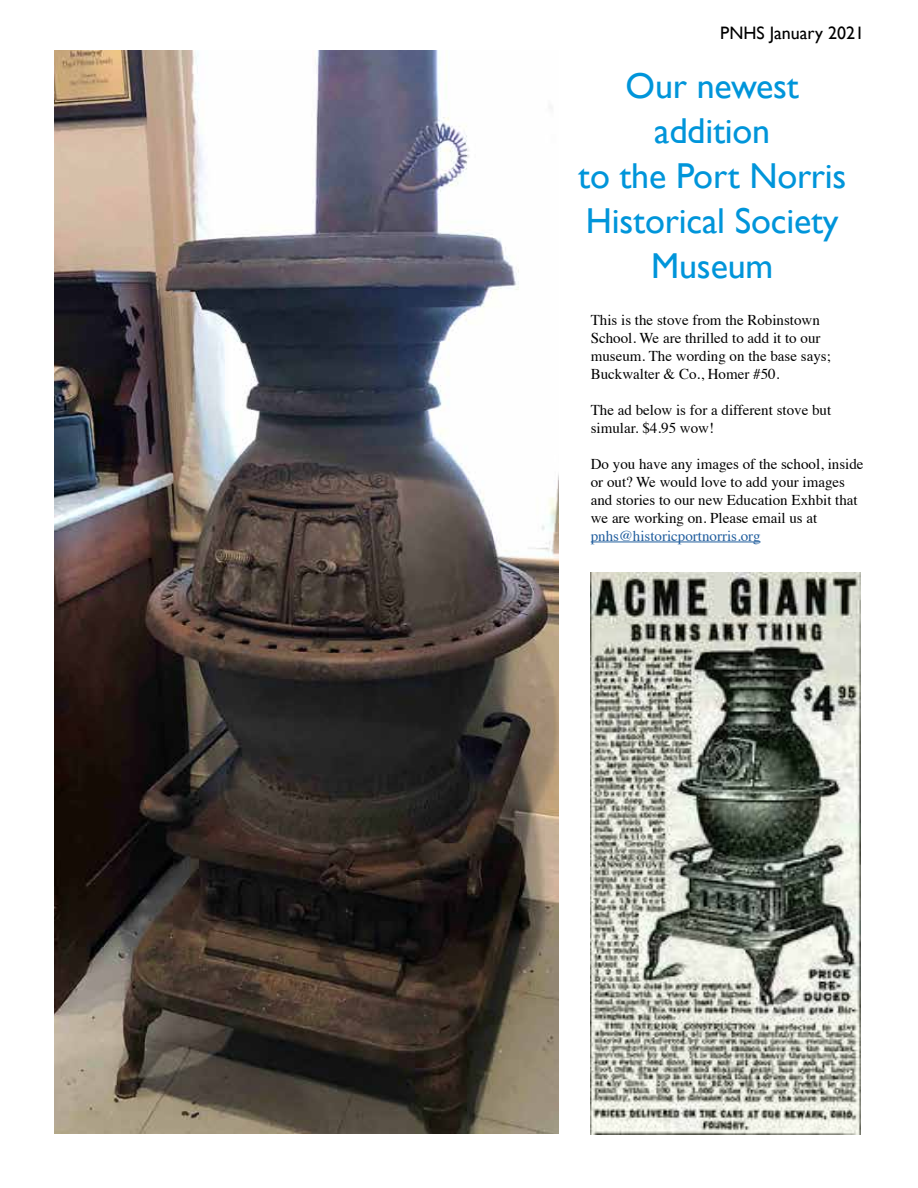
<style>
.page{position:relative;width:918px;height:1188px;background:#fff}
.page>*{position:absolute;margin:0;border:0;box-sizing:border-box;transform-origin:0 0}
.t1{font:36px/45px "Gill Sans";letter-spacing:-.005em;color:#0095da;text-align:center}
.t2{font:18px "Gill Sans";color:#000}
.t3{font:15px/18px "Times";color:#000}
.t4{font:15px "Times";color:#215e9e}
</style>
<div class="page">
<img style="left:54px;top:51px;width:504px;height:1083px">
<img style="left:590px;top:572px;width:270px;height:562px">
<hr style="left:591px;top:542px;width:170px;height:1px;background:#215e9e">
<p class="t2" style="left:720px;top:23px;width:145px">PNHS January 2021</p>
<h1 class="t1" style="left:578px;top:63px;width:270px">Our newest addition<br>to the Port Norris<br>Historical Society<br>Museum</h1>
<p class="t3" style="left:591px;top:309px;width:242px">This is the stove from the Robinstown School. We are thrilled to add it to our museum. The wording on the base says; Buckwalter &amp; Co., Homer #50.</p>
<p class="t3" style="left:591px;top:399px;width:242px">The ad below is for a different stove but simular. $4.95 wow!</p>
<p class="t3" style="left:591px;top:453px;width:274px">Do you have any images of the school, inside or out? We would love to add your images and stories to our new Education Exhbit that we are working on. Please email us at</p>
<p class="t4" style="left:591px;top:522px;width:171px">pnhs@historicportnorris.org</p>
</div>
